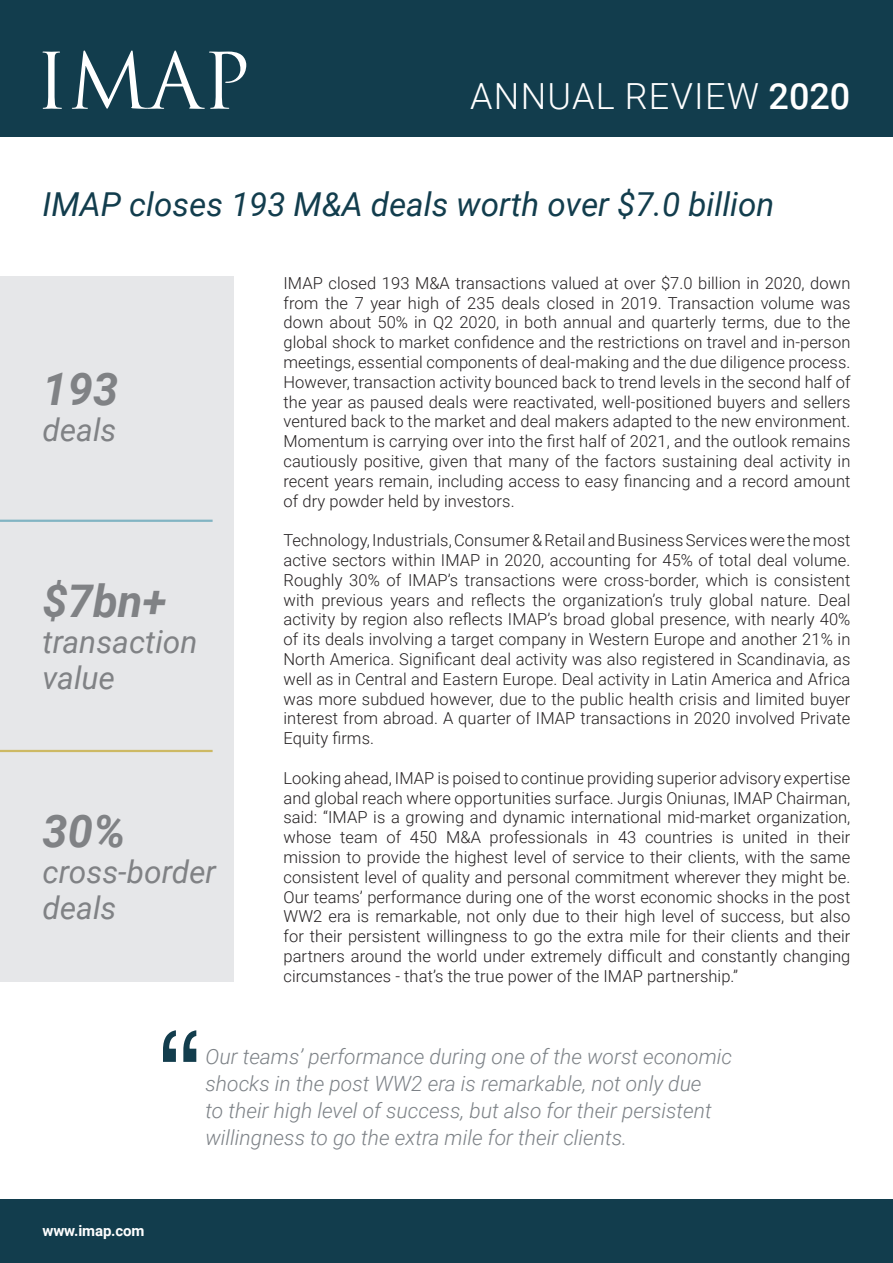
<style>
.page{position:relative;width:893px;height:1263px;background:#fff}
.page>*{position:absolute;margin:0;border:0;box-sizing:border-box;transform-origin:0 0}
.t1{font:italic 700 45px "Roboto";color:#808285}
.SECCIÓ{font:300 36px "Roboto";letter-spacing:.035em;color:#fff}
.ladillo{font:italic 33px "Roboto";color:#123d4d}
.t2{font:italic 31.5px/36px "Roboto";color:#808285}
.t3{font:italic 300 21px/27px "Roboto";color:#7d8287}
.t4{font:300 16.5px/19.8px "Roboto";letter-spacing:.005em;color:#231f20;text-align:justify}
.Text_general{font:700 15px "Roboto";letter-spacing:-.01em;color:#fff}
.s1{font-weight:500}
</style>
<div class="page">
<div style="left:0;top:0;width:893px;height:136px;background:#123d4d"></div>
<div style="left:0;top:1199px;width:893px;height:64px;background:#123d4d"></div>
<div style="left:0;top:276px;width:234px;height:706px;background:#e6e7e9"></div>
<svg style="left:43px;top:52px;width:19px;height:57px"></svg>
<svg style="left:72px;top:50px;width:174px;height:59px"></svg>
<hr style="left:0;top:520px;width:213px;height:2px;background:#82b4c3">
<hr style="left:0;top:750px;width:213px;height:2px;background:#cdb964">
<svg style="left:163px;top:1030px;width:33px;height:32px"></svg>
<p class="SECCIÓ" style="left:470px;top:71px;width:382px">ANNUAL REVIEW <span class="s1">2020</span></p>
<p class="ladillo" style="left:43px;top:181px;width:733px">IMAP closes 193 M&amp;A deals worth over $7.0 billion</p>
<p class="t1" style="left:43px;top:357px;width:77px">193</p>
<p class="t2" style="left:43px;top:410px;width:75px">deals</p>
<p class="t1" style="left:43px;top:569px;width:126px">$7bn+</p>
<p class="t2" style="left:43px;top:622px;width:156px">transaction value</p>
<p class="t1" style="left:43px;top:799px;width:85px">30%</p>
<p class="t2" style="left:43px;top:852px;width:175px">cross-border deals</p>
<p class="t4" style="left:283px;top:272px;width:568px">IMAP closed 193 M&amp;A transactions valued at over $7.0 billion in 2020, down from the 7 year high of 235 deals closed in 2019. Transaction volume was down about 50% in Q2 2020, in both annual and quarterly terms, due to the global shock to market confidence and the restrictions on travel and in-person meetings, essential components of deal-making and the due diligence process.<br>However, transaction activity bounced back to trend levels in the second half of the year as paused deals were reactivated, well-positioned buyers and sellers ventured back to the market and deal makers adapted to the new environment.<br>Momentum is carrying over into the first half of 2021, and the outlook remains cautiously positive, given that many of the factors sustaining deal activity in recent years remain, including access to easy financing and a record amount of dry powder held by investors.</p>
<p class="t4" style="left:283px;top:530px;width:568px">Technology, Industrials, Consumer &amp; Retail and Business Services were the most active sectors within IMAP in 2020, accounting for 45% of total deal volume.<br>Roughly 30% of IMAP’s transactions were cross-border, which is consistent with previous years and reflects the organization’s truly global nature. Deal activity by region also reflects IMAP’s broad global presence, with nearly 40% of its deals involving a target company in Western Europe and another 21% in North America. Significant deal activity was also registered in Scandinavia, as well as in Central and Eastern Europe. Deal activity in Latin America and Africa was more subdued however, due to the public health crisis and limited buyer interest from abroad. A quarter of IMAP transactions in 2020 involved Private Equity firms.</p>
<p class="t4" style="left:283px;top:767px;width:568px">Looking ahead, IMAP is poised to continue providing superior advisory expertise and global reach where opportunities surface. Jurgis Oniunas, IMAP Chairman, said: “IMAP is a growing and dynamic international mid-market organization, whose team of 450 M&amp;A professionals in 43 countries is united in their mission to provide the highest level of service to their clients, with the same consistent level of quality and personal commitment wherever they might be.<br>Our teams’ performance during one of the worst economic shocks in the post WW2 era is remarkable, not only due to their high level of success, but also for their persistent willingness to go the extra mile for their clients and their partners around the world under extremely difficult and constantly changing circumstances - that’s the true power of the IMAP partnership.”</p>
<p class="Text_general" style="left:43px;top:1220px;width:103px">www.imap.com</p>
<p class="t3" style="left:206px;top:1042px;width:528px">Our teams’ performance during one of the worst economic shocks in the post WW2 era is remarkable, not only due<br>to their high level of success, but also for their persistent willingness to go the extra mile for their clients.</p>
</div>
